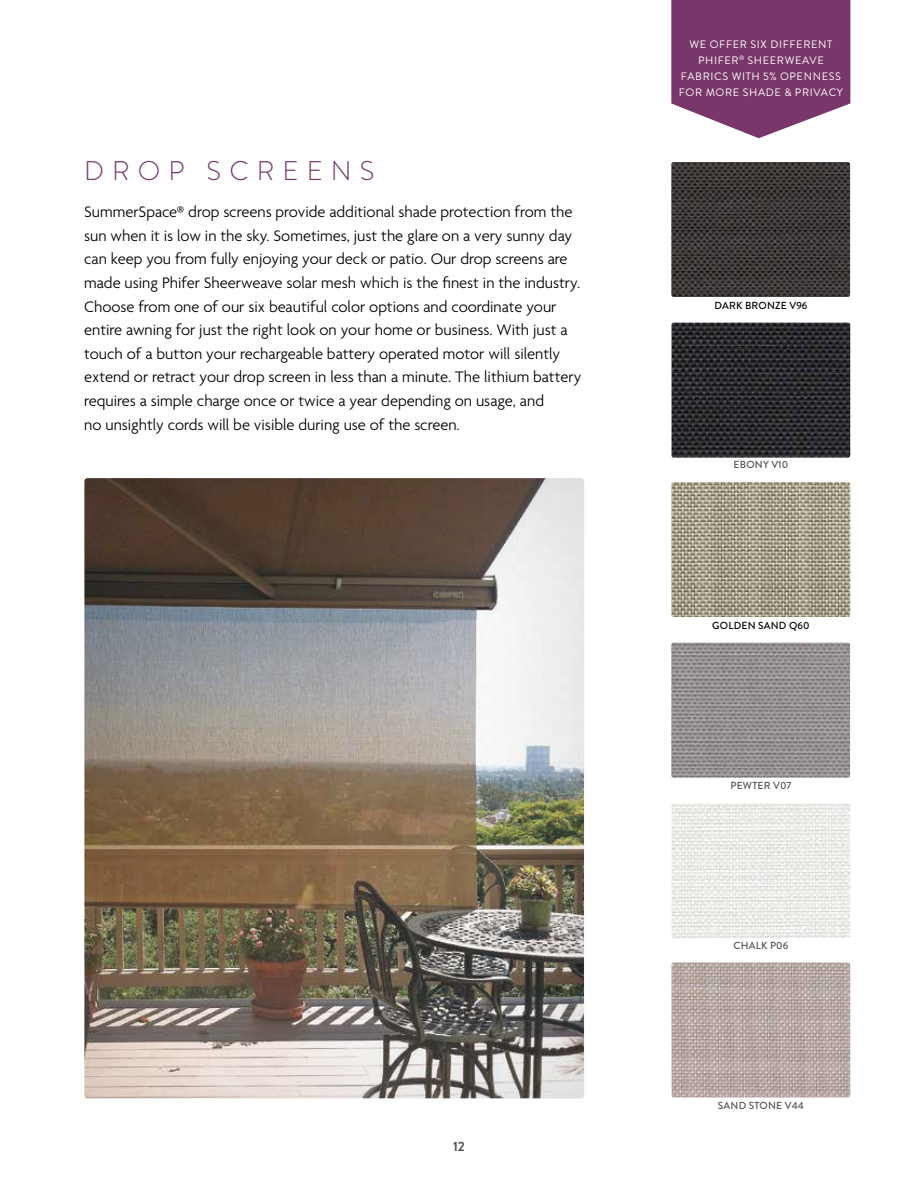
<style>
.page{position:relative;width:918px;height:1188px;background:#fff}
.page>*{position:absolute;margin:0;border:0;box-sizing:border-box;transform-origin:0 0}
.t1{font:300 27px "Brandon Grotesque";letter-spacing:.3em;color:#79366a}
.t2{font:300 16.5px/23.7px "Agenda";color:#000}
.t3{font:700 13.5px "Brandon Grotesque";color:#585150}
.t4{font:10.8px/16.2px "Brandon Grotesque";letter-spacing:.06em;color:#fff;text-align:center}
.t5{font:500 10.2px "Brandon Grotesque";letter-spacing:.02em;color:#585150}
.t6{font:500 10.2px "Brandon Grotesque";letter-spacing:.02em;color:#000}
</style>
<div class="page">
<svg style="left:671px;top:0;width:179px;height:138px;background:#894f7c"></svg>
<div style="left:84px;top:477px;width:502px;height:622px;background:#585150;opacity:.25"></div>
<img style="left:671px;top:643px;width:179px;height:135px">
<img style="left:672px;top:962px;width:178px;height:135px">
<img style="left:672px;top:482px;width:178px;height:135px">
<img style="left:672px;top:323px;width:178px;height:135px">
<img style="left:671px;top:162px;width:179px;height:135px">
<img style="left:672px;top:803px;width:178px;height:135px">
<h1 class="t1" style="left:84px;top:152px;width:292px">DROP SCREENS</h1>
<p class="t2" style="left:84px;top:201px;width:499px">SummerSpace® drop screens provide additional shade protection from the sun when it is low in the sky. Sometimes, just the glare on a very sunny day can keep you from fully enjoying your deck or patio. Our drop screens are made using Phifer Sheerweave solar mesh which is the finest in the industry.<br>Choose from one of our six beautiful color options and coordinate your entire awning for just the right look on your home or business. With just a touch of a button your rechargeable battery operated motor will silently extend or retract your drop screen in less than a minute. The lithium battery requires a simple charge once or twice a year depending on usage, and<br>no unsightly cords will be visible during use of the screen.</p>
<p class="t3" style="left:453px;top:1137px;width:13px">12</p>
<p class="t4" style="left:679px;top:36px;width:166px">WE OFFER SIX DIFFERENT<br>PHIFER<sup>®</sup> SHEERWEAVE<br>FABRICS WITH 5% OPENNESS<br>FOR MORE SHADE &amp; PRIVACY</p>
<p class="t6" style="left:714px;top:298px;width:95px">DARK BRONZE V96</p>
<p class="t5" style="left:734px;top:457px;width:56px">EBONY V10</p>
<p class="t6" style="left:712px;top:618px;width:99px">GOLDEN SAND Q60</p>
<p class="t5" style="left:730px;top:779px;width:62px">PEWTER V07</p>
<p class="t5" style="left:733px;top:938px;width:56px">CHALK P06</p>
<p class="t5" style="left:718px;top:1099px;width:87px">SAND STONE V44</p>
</div>
